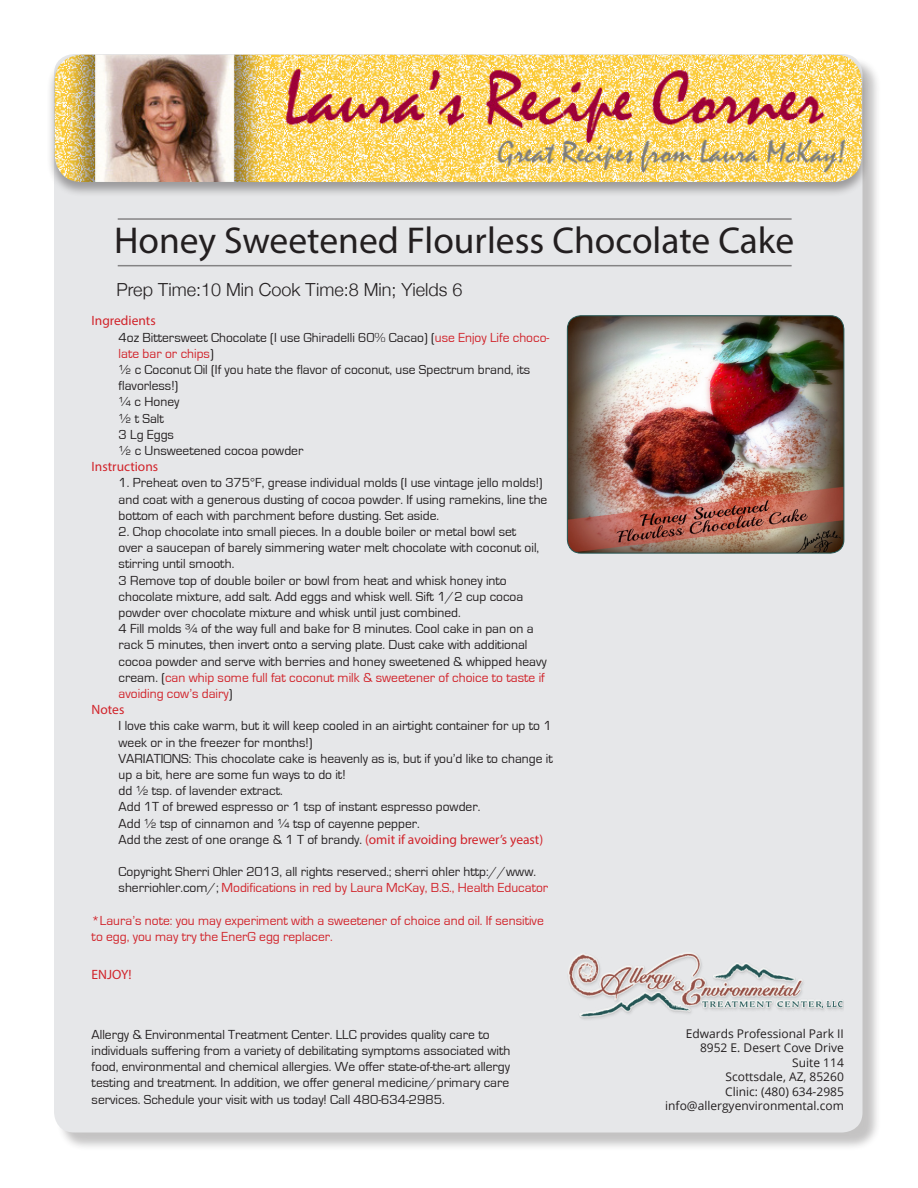
<style>
.page{position:relative;width:918px;height:1188px;background:#fff}
.page>*{position:absolute;margin:0;border:0;box-sizing:border-box;transform-origin:0 0}
.t1{font:37.5px "Myriad Pro";color:#231f20}
.t2{font:300 18px "Helvetica Neue";color:#231f20}
.t3{font:13.5px/16.2px "Eurostile";color:#231f20}
.t4{font:13.5px/16.2px "Eurostile";color:#d1232a}
.t5{font:13.5px "Myriad Pro";color:#d1232a}
.t6{font:12px "Open Sans";color:#231f20}
.s1{color:#d1232a}
.s2{font-family:"Myriad Pro";color:#d1232a}
</style>
<div class="page">
<div style="left:56px;top:56px;width:825px;height:1095px;background:#231f20;opacity:.27"></div>
<div style="left:54px;top:54px;width:808px;height:1078px;background:#e6e7e9;border-radius:20px"></div>
<hr style="left:118px;top:265px;width:674px;height:1px;background:#231f20">
<hr style="left:118px;top:218px;width:674px;height:2px;background:#231f20">
<div style="left:46px;top:53px;width:824px;height:144px;background:#231f20;opacity:.38"></div>
<img style="left:55px;top:55px;width:807px;height:127px">
<img style="left:568px;top:953px;width:276px;height:66px">
<img style="left:567px;top:316px;width:277px;height:237px">
<div style="left:567px;top:315px;width:277px;height:238px;border:1px solid #245653;border-radius:14px"></div>
<p class="t1" style="left:114px;top:218px;width:682px">Honey Sweetened Flourless Chocolate Cake</p>
<p class="t2" style="left:117px;top:275px;width:347px">Prep Time:10 Min Cook Time:8 Min; Yields 6</p>
<p class="t5" style="left:92px;top:313px;width:66px">Ingredients</p>
<p class="t3" style="left:119px;top:329px;width:432px">4oz Bittersweet Chocolate (I use Ghiradelli 60% Cacao) (<span class="s1">use Enjoy Life choco&shy;late bar or chips</span>)</p>
<p class="t3" style="left:119px;top:362px;width:413px">½ c Coconut Oil (If you hate the flavor of coconut, use Spectrum brand, its flavorless!)</p>
<p class="t3" style="left:119px;top:394px;width:62px">¼ c Honey</p>
<p class="t3" style="left:119px;top:410px;width:47px">½ t Salt</p>
<p class="t3" style="left:119px;top:427px;width:57px">3 Lg Eggs</p>
<p class="t3" style="left:119px;top:443px;width:186px">½ c Unsweetened cocoa powder</p>
<p class="t5" style="left:92px;top:458px;width:68px">Instructions</p>
<p class="t3" style="left:119px;top:475px;width:430px">1. Preheat oven to 375°F, grease individual molds (I use vintage jello molds!) and coat with a generous dusting of cocoa powder. If using ramekins, line the bottom of each with parchment before dusting. Set aside.</p>
<p class="t3" style="left:119px;top:524px;width:422px">2. Chop chocolate into small pieces. In a double boiler or metal bowl set over a saucepan of barely simmering water melt chocolate with coconut oil, stirring until smooth.</p>
<p class="t3" style="left:119px;top:572px;width:406px">3 Remove top of double boiler or bowl from heat and whisk honey into chocolate mixture, add salt. Add eggs and whisk well. Sift 1/2 cup cocoa powder over chocolate mixture and whisk until just combined.</p>
<p class="t3" style="left:119px;top:621px;width:430px">4 Fill molds ¾ of the way full and bake for 8 minutes. Cool cake in pan on a rack 5 minutes, then invert onto a serving plate. Dust cake with additional cocoa powder and serve with berries and honey sweetened &amp; whipped heavy cream. (<span class="s1">can whip some full fat coconut milk &amp; sweetener of choice to taste if avoiding cow’s dairy</span>)</p>
<p class="t5" style="left:92px;top:701px;width:34px">Notes</p>
<p class="t3" style="left:119px;top:718px;width:435px">I love this cake warm, but it will keep cooled in an airtight container for up to 1 week or in the freezer for months!)</p>
<p class="t3" style="left:119px;top:751px;width:436px">VARIATIONS: This chocolate cake is heavenly as is, but if you’d like to change it up a bit, here are some fun ways to do it!</p>
<p class="t3" style="left:119px;top:783px;width:166px">dd ½ tsp. of lavender extract.</p>
<p class="t3" style="left:119px;top:799px;width:363px">Add 1T of brewed espresso or 1 tsp of instant espresso powder.</p>
<p class="t3" style="left:119px;top:815px;width:303px">Add ½ tsp of cinnamon and ¼ tsp of cayenne pepper.</p>
<p class="t3" style="left:119px;top:832px;width:426px">Add the zest of one orange &amp; 1 T of brandy. <span class="s2">(omit if avoiding brewer’s yeast)</span></p>
<p class="t3" style="left:119px;top:864px;width:431px">Copyright Sherri Ohler 2013, all rights reserved.; sherri ohler http://www. sherriohler.com/; <span class="s1">Modifications in red by Laura McKay, B.S., Health Educator</span></p>
<p class="t4" style="left:92px;top:913px;width:454px">*Laura’s note: you may experiment with a sweetener of choice and oil. If sensitive to egg, you may try the EnerG egg replacer.</p>
<p class="t5" style="left:92px;top:966px;width:41px">ENJOY!</p>
<p class="t3" style="left:92px;top:1026px;width:420px">Allergy &amp; Environmental Treatment Center. LLC provides quality care to individuals suffering from a variety of debilitating symptoms associated with food, environmental and chemical allergies. We offer state-of-the-art allergy testing and treatment. In addition, we offer general medicine/primary care services. Schedule your visit with us today! Call 480-634-2985.</p>
<p class="t6" style="left:686px;top:1025px;width:160px">Edwards Professional Park II</p>
<p class="t6" style="left:700px;top:1040px;width:145px">8952 E. Desert Cove Drive</p>
<p class="t6" style="left:792px;top:1054px;width:53px">Suite 114</p>
<p class="t6" style="left:725px;top:1069px;width:120px">Scottsdale, AZ, 85260</p>
<p class="t6" style="left:725px;top:1083px;width:120px">Clinic: (480) 634-2985</p>
<p class="t6" style="left:665px;top:1097px;width:180px">info@allergyenvironmental.com</p>
</div>
